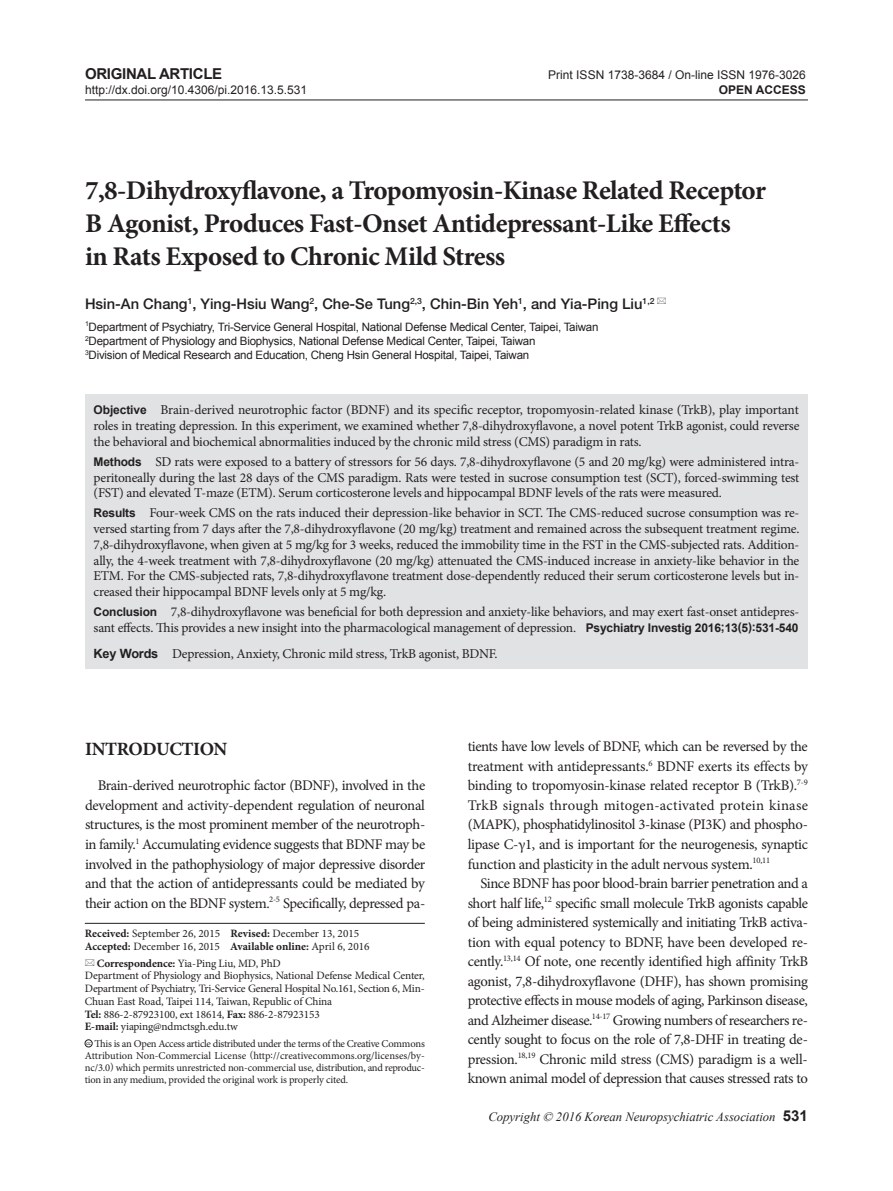
<style>
.page{position:relative;width:893px;height:1191px;background:#fff}
.page>*{position:absolute;margin:0;border:0;box-sizing:border-box;transform-origin:0 0}
.논문제목{font:700 27px/33px "Minion Pro";letter-spacing:-.02em;color:#231f20}
.큰제목{font:700 18.75px "Minion Pro";letter-spacing:-.02em;color:#231f20}
.t1{font:700 15px "Arial";letter-spacing:-.02em;color:#231f20}
.본문{font:14.7px/19.5px "Minion Pro";letter-spacing:-.03em;color:#231f20;text-align:justify}
.이름{font:500 14.7px "Helvetica Neue LT Std";color:#231f20}
.초록{font:13.5px/15.8px "Minion Pro";letter-spacing:-.015em;color:#231f20;text-align:justify}
.t2{font:italic 12.75px "Times New Roman";color:#231f20}
.t3{font:12px "Arial";color:#231f20}
.t4{font:700 12px "Arial";color:#231f20}
.소속{font:11.55px "Arial";letter-spacing:-.02em;color:#231f20}
.교신저자{font:11.25px/12.8px "Minion Pro";letter-spacing:-.01em;color:#231f20;text-align:justify}
.날짜{font:11.25px "Minion Pro";color:#231f20}
.날짜-2{font:10.5px/12px "Minion Pro";letter-spacing:-.015em;color:#231f20;text-align:justify}
.t5{font:6.6px "Minion Pro";color:#231f20}
.s1{font-family:"Arial";font-weight:700;font-size:12px}
.s2{font-family:"Arial";font-weight:700;font-size:12.75px;color:#e1e2e4}
.s3{font-family:"Arial";font-weight:700;font-size:12.75px}
.s4{font-weight:700}
.s5{font-family:"Arial";font-weight:700;font-style:normal;font-size:15px}
</style>
<div class="page">
<hr style="left:85px;top:100px;width:723px;height:1px;background:#231f20">
<div style="left:85px;top:395px;width:723px;height:274px;background:#e1e2e4"></div>
<hr style="left:85px;top:923px;width:340px;height:1px;background:#231f20">
<div style="left:85px;top:1039px;width:7px;height:8px;border:1px solid #231f20;border-radius:50%"></div>
<p class="t1" style="left:85px;top:64px;width:139px">ORIGINAL ARTICLE</p>
<p class="t3" style="left:85px;top:82px;width:224px">http://dx.doi.org/10.4306/pi.2016.13.5.531</p>
<p class="t3" style="left:548px;top:67px;width:259px">Print ISSN 1738-3684 / On-line ISSN 1976-3026</p>
<p class="t4" style="left:719px;top:82px;width:88px">OPEN ACCESS</p>
<p class="논문제목" style="left:85px;top:173px;width:682px">7,8-Dihydroxyflavone, a Tropomyosin-Kinase Related Receptor<br>B Agonist, Produces Fast-Onset Antidepressant-Like Effects<br>in Rats Exposed to Chronic Mild Stress</p>
<p class="이름" style="left:85px;top:295px;width:571px">Hsin-An Chang<sup>1</sup>, Ying-Hsiu Wang<sup>2</sup>, Che-Se Tung<sup>2,3</sup>, Chin-Bin Yeh<sup>1</sup>, and Yia-Ping Liu<sup>1,2</sup></p>
<p class="소속" style="left:85px;top:319px;width:515px"><sup>1</sup>Department of Psychiatry, Tri-Service General Hospital, National Defense Medical Center, Taipei, Taiwan</p>
<p class="소속" style="left:85px;top:333px;width:452px"><sup>2</sup>Department of Physiology and Biophysics, National Defense Medical Center, Taipei, Taiwan</p>
<p class="소속" style="left:85px;top:347px;width:446px"><sup>3</sup>Division of Medical Research and Education, Cheng Hsin General Hospital, Taipei, Taiwan</p>
<p class="초록" style="left:94px;top:402px;width:707px"><span class="s1">Objective</span><span class="s2">aa</span>Brain-derived neurotrophic factor (BDNF) and its specific receptor, tropomyosin-related kinase (TrkB), play important roles in treating depression. In this experiment, we examined whether 7,8-dihydroxyflavone, a novel potent TrkB agonist, could reverse the behavioral and biochemical abnormalities induced by the chronic mild stress (CMS) paradigm in rats.</p>
<p class="초록" style="left:94px;top:454px;width:707px"><span class="s1">Methods</span><span class="s2">aa</span>SD rats were exposed to a battery of stressors for 56 days. 7,8-dihydroxyflavone (5 and 20 mg/kg) were administered intra&shy;peritoneally during the last 28 days of the CMS paradigm. Rats were tested in sucrose consumption test (SCT), forced-swimming test (FST) and elevated T-maze (ETM). Serum corticosterone levels and hippocampal BDNF levels of the rats were measured.</p>
<p class="초록" style="left:94px;top:505px;width:707px"><span class="s1">Results</span><span class="s2">aa</span>Four-week CMS on the rats induced their depression-like behavior in SCT. The CMS-reduced sucrose consumption was re&shy;versed starting from 7 days after the 7,8-dihydroxyflavone (20 mg/kg) treatment and remained across the subsequent treatment regime.<br>7,8-dihydroxyflavone, when given at 5 mg/kg for 3 weeks, reduced the immobility time in the FST in the CMS-subjected rats. Addition&shy;ally, the 4-week treatment with 7,8-dihydroxyflavone (20 mg/kg) attenuated the CMS-induced increase in anxiety-like behavior in the ETM. For the CMS-subjected rats, 7,8-dihydroxyflavone treatment dose-dependently reduced their serum corticosterone levels but in&shy;creased their hippocampal BDNF levels only at 5 mg/kg.</p>
<p class="초록" style="left:94px;top:604px;width:707px"><span class="s1">Conclusion</span><span class="s2">aa</span>7,8-dihydroxyflavone was beneficial for both depression and anxiety-like behaviors, and may exert fast-onset antidepres&shy;sant effects. This provides a new insight into the pharmacological management of depression. <span class="s1">Psychiatry Investig 2016;13(5):531-540</span></p>
<p class="초록" style="left:94px;top:646px;width:405px"><span class="s3">Key Words</span><span class="s2">aa</span>Depression, Anxiety, Chronic mild stress, TrkB agonist, BDNF.</p>
<p class="큰제목" style="left:85px;top:735px;width:144px">INTRODUCTION</p>
<p class="본문" style="left:85px;top:776px;width:342px;text-indent:13px">Brain-derived neurotrophic factor (BDNF), involved in the development and activity-dependent regulation of neuronal structures, is the most prominent member of the neurotroph&shy;in family.<sup>1</sup> Accumulating evidence suggests that BDNF may be involved in the pathophysiology of major depressive disorder and that the action of antidepressants could be mediated by their action on the BDNF system.<sup>2-5</sup> Specifically, depressed pa-</p>
<p class="날짜" style="left:85px;top:925px;width:276px"><span class="s4">Received:</span> September 26, 2015 <span class="s4">Revised:</span> December 13, 2015</p>
<p class="날짜" style="left:85px;top:938px;width:286px"><span class="s4">Accepted:</span> December 16, 2015 <span class="s4">Available online:</span> April 6, 2016</p>
<p class="교신저자" style="left:97px;top:956px;width:186px"><span class="s4">Correspondence:</span> Yia-Ping Liu, MD, PhD</p>
<p class="교신저자" style="left:85px;top:969px;width:341px">Department of Physiology and Biophysics, National Defense Medical Center, Department of Psychiatry, Tri-Service General Hospital No.161, Section 6, Min-Chuan East Road, Taipei 114, Taiwan, Republic of China</p>
<p class="교신저자" style="left:85px;top:1007px;width:236px"><span class="s4">Tel:</span> 886-2-87923100, ext 18614, <span class="s4">Fax:</span> 886-2-87923153</p>
<p class="교신저자" style="left:85px;top:1020px;width:155px"><span class="s4">E-mail:</span> yiaping@ndmctsgh.edu.tw</p>
<p class="t5" style="left:86px;top:1038px;width:7px">cc</p>
<p class="날짜-2" style="left:85px;top:1037px;width:341px;text-indent:10px">This is an Open Access article distributed under the terms of the Creative Commons Attribution Non-Commercial License (http://creativecommons.org/licenses/by&shy;nc/3.0) which permits unrestricted non-commercial use, distribution, and reproduc&shy;tion in any medium, provided the original work is properly cited.</p>
<p class="본문" style="left:468px;top:737px;width:342px">tients have low levels of BDNF, which can be reversed by the treatment with antidepressants.<sup>6</sup> BDNF exerts its effects by binding to tropomyosin-kinase related receptor B (TrkB).<sup>7-9<br></sup>TrkB signals through mitogen-activated protein kinase (MAPK), phosphatidylinositol 3-kinase (PI3K) and phospho&shy;lipase C-γ1, and is important for the neurogenesis, synaptic function and plasticity in the adult nervous system.<sup>10,11</sup></p>
<p class="본문" style="left:468px;top:873px;width:342px;text-indent:13px">Since BDNF has poor blood-brain barrier penetration and a short half life,<sup>12</sup> specific small molecule TrkB agonists capable of being administered systemically and initiating TrkB activa&shy;tion with equal potency to BDNF, have been developed re&shy;cently.<sup>13,14</sup> Of note, one recently identified high affinity TrkB agonist, 7,8-dihydroxyflavone (DHF), has shown promising protective effects in mouse models of aging, Parkinson disease, and Alzheimer disease.<sup>14-17</sup> Growing numbers of researchers re&shy;cently sought to focus on the role of 7,8-DHF in treating de&shy;pression.<sup>18,19</sup> Chronic mild stress (CMS) paradigm is a well&shy;known animal model of depression that causes stressed rats to</p>
<p class="t2" style="left:488px;top:1107px;width:321px">Copyright © 2016 Korean Neuropsychiatric Association <span class="s5">531</span></p>
</div>
